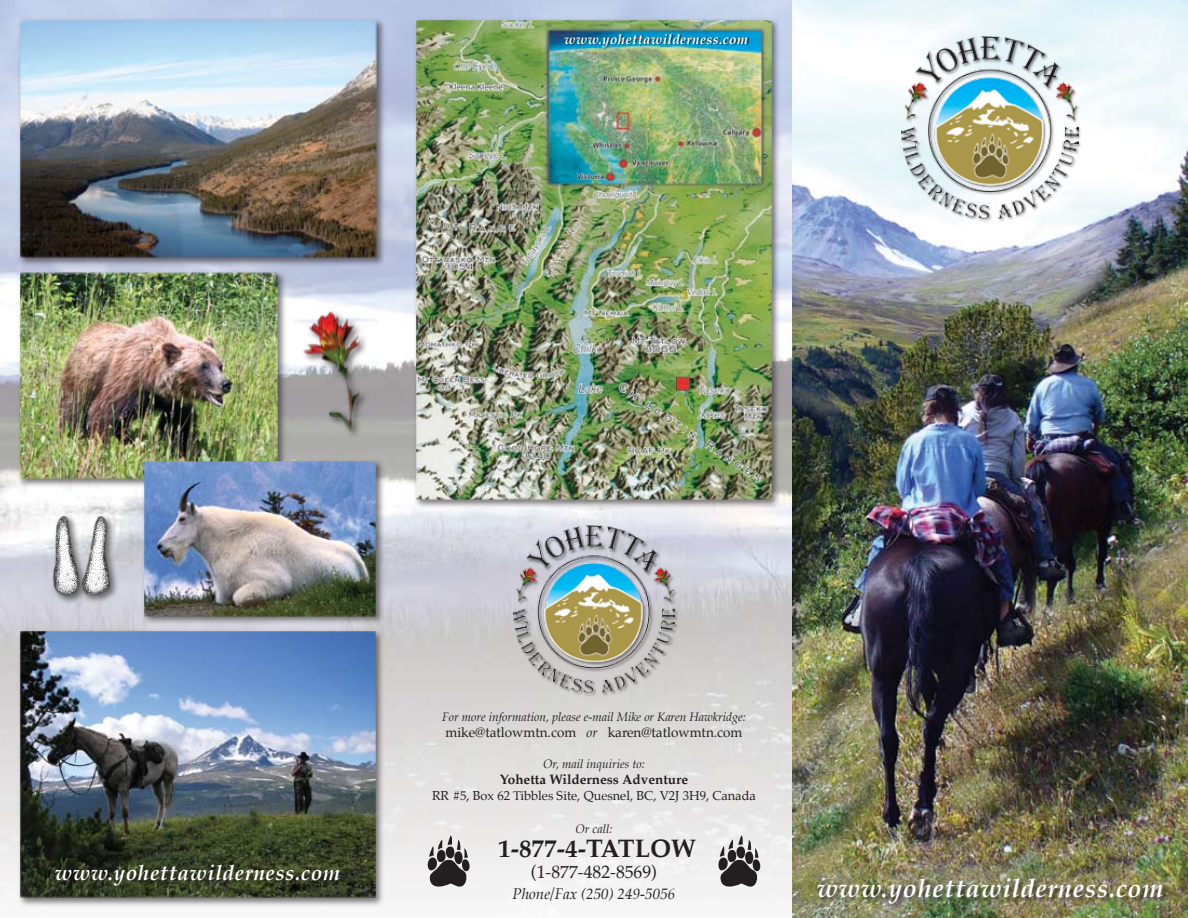
<style>
.page{position:relative;width:1188px;height:918px;background:#fff}
.page>*{position:absolute;margin:0;border:0;box-sizing:border-box;transform-origin:0 0}
.t1{font:italic 700 25.5px "Palatino";letter-spacing:.025em;color:#fff}
.t2{font:700 25.2px "Palatino";color:#231f20}
.t3{font:italic 700 21px "Palatino";letter-spacing:.025em;color:#fff}
.t4{font:17.55px "Palatino";color:#231f20}
.t5{font:italic 15.15px "Palatino";color:#231f20}
.t6{font:13.5px "Palatino";color:#231f20}
.t7{font:700 13.5px "Palatino";color:#231f20}
.t8{font:italic 700 13.5px "Palatino";letter-spacing:.025em;color:#fff}
.t9{font:12.75px "Palatino";color:#231f20}
.t10{font:italic 12px "Palatino";color:#231f20}
.s1{font-style:italic}
</style>
<div class="page">
<img style="left:792px;top:0;width:396px;height:918px">
<svg style="left:428px;top:836px;width:42px;height:51px;background:#797676"></svg>
<svg style="left:718px;top:836px;width:42px;height:51px"></svg>
<div style="left:901px;top:36px;width:182px;height:188px;background:#231f20;opacity:.5"></div>
<img style="left:902px;top:37px;width:176px;height:181px">
<div style="left:512px;top:525px;width:168px;height:173px;background:#231f20;opacity:.5"></div>
<img style="left:513px;top:526px;width:162px;height:167px">
<div style="left:17px;top:17px;width:370px;height:251px;background:#231f20;opacity:.6"></div>
<img style="left:20px;top:20px;width:356px;height:238px">
<div style="left:17px;top:269px;width:271px;height:220px;background:#231f20;opacity:.6"></div>
<img style="left:20px;top:273px;width:258px;height:206px">
<div style="left:141px;top:457px;width:245px;height:169px;background:#231f20;opacity:.6"></div>
<img style="left:144px;top:461px;width:232px;height:155px">
<div style="left:17px;top:627px;width:369px;height:281px;background:#231f20;opacity:.6"></div>
<img style="left:20px;top:631px;width:356px;height:267px">
<div style="left:301px;top:308px;width:68px;height:132px;background:#231f20;opacity:.6"></div>
<img style="left:303px;top:311px;width:56px;height:121px">
<div style="left:49px;top:512px;width:71px;height:94px;background:#231f20;opacity:.6"></div>
<img style="left:53px;top:516px;width:57px;height:80px">
<div style="left:413px;top:17px;width:369px;height:492px;background:#231f20;opacity:.6"></div>
<img style="left:416px;top:20px;width:356px;height:479px">
<div style="left:817px;top:877px;width:352px;height:34px;background:#231f20;opacity:.75"></div>
<div style="left:55px;top:864px;width:291px;height:29px;background:#231f20;opacity:.75"></div>
<svg style="left:564px;top:33px;width:187px;height:17px;background:#1c88ab"></svg>
<p class="t8" style="left:565px;top:28px;width:185px">www.yohettawilderness.com</p>
<h3 class="t3" style="left:55px;top:856px;width:287px">www.yohettawilderness.com</h3>
<p class="t10" style="left:442px;top:708px;width:305px">For more information, please e-mail Mike or Karen Hawkridge:</p>
<p class="t6" style="left:445px;top:722px;width:299px">mike@tatlowmtn.com <span class="s1">or</span> karen@tatlowmtn.com</p>
<p class="t10" style="left:543px;top:754px;width:103px">Or, mail inquiries to:</p>
<p class="t7" style="left:500px;top:768px;width:190px">Yohetta Wilderness Adventure</p>
<p class="t9" style="left:432px;top:785px;width:325px">RR #5, Box 62 Tibbles Site, Quesnel, BC, V2J 3H9, Canada</p>
<p class="t10" style="left:576px;top:819px;width:38px">Or call:</p>
<h2 class="t2" style="left:498px;top:827px;width:200px">1-877-4-TATLOW</h2>
<h3 class="t4" style="left:531px;top:857px;width:128px">(1-877-482-8569)</h3>
<p class="t5" style="left:513px;top:882px;width:164px">Phone/Fax (250) 249-5056</p>
<h1 class="t1" style="left:817px;top:868px;width:348px">www.yohettawilderness.com</h1>
</div>
